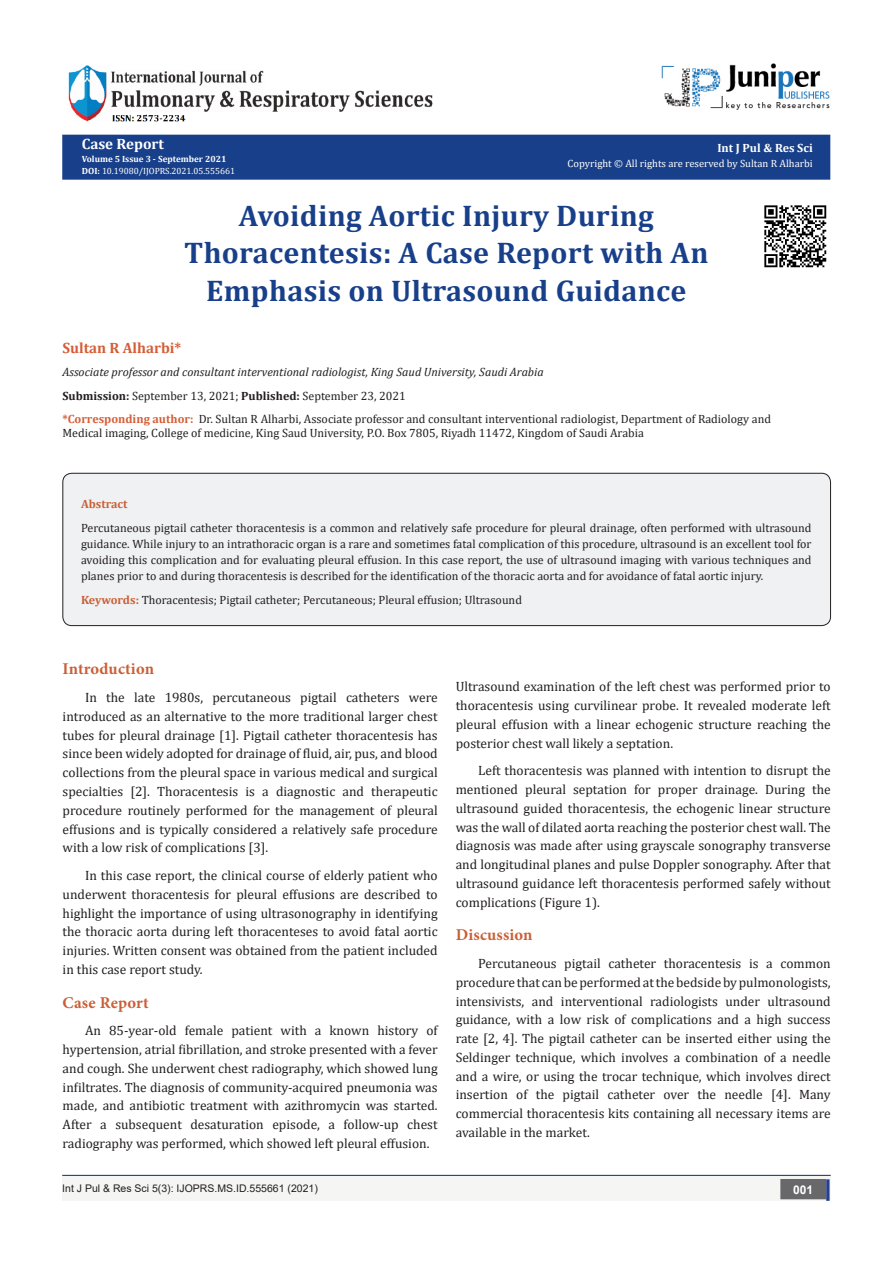
<style>
.page{position:relative;width:893px;height:1263px;background:#fff}
.page>*{position:absolute;margin:0;border:0;box-sizing:border-box;transform-origin:0 0}
.t1{font:700 30px/37.5px "Cambria";letter-spacing:.01em;color:#183f89;text-align:center}
.t2{font:700 16.5px "Minion Pro";letter-spacing:.01em;color:#ca5f37}
.t3{font:700 15px "Cambria";color:#d55e37}
.t4{font:700 15px "Cambria";color:#fff}
.t5{font:13.5px/18.8px "Cambria";color:#231f20;text-align:justify}
.List_Paragraph{font:12px/15.8px "Cambria";color:#231f20}
.t6{font:italic 12px "Cambria";color:#231f20}
.t7{font:700 12px "Cambria";color:#fff}
.t8{font:700 12px "Cambria";color:#ca5f37}
.t9{font:700 12px "Arial";color:#fff}
.t10{font:10.5px "Cambria";color:#fff}
.t11{font:10.5px "Arial";color:#231f20}
.t12{font:9px "Cambria";color:#fff}
.t13{font:700 9px "Cambria";color:#fff}
.s1{font-weight:700}
.s2{font-weight:700;color:#d55e37}
.s3{font-weight:700;color:#ca5f37}
</style>
<div class="page">
<div style="left:62px;top:1175px;width:494px;height:26px;background:#f5f5f4"></div>
<div style="left:503px;top:1176px;width:328px;height:25px;background:#f5f5f4"></div>
<div style="left:781px;top:1180px;width:44px;height:18px;background:#68676a"></div>
<div style="left:780px;top:1179px;width:46px;height:20px;border:2px solid #68676a"></div>
<div style="left:826px;top:1179px;width:3px;height:22px;background:#253f8e;border:2px solid #253f8e"></div>
<hr style="left:62px;top:1175px;width:769px;height:1px;background:#253f8e">
<div style="left:63px;top:135px;width:767px;height:44px;background:#183f89"></div>
<div style="left:62px;top:135px;width:768px;height:45px;border:2px solid #183f89"></div>
<img style="left:662px;top:63px;width:168px;height:47px">
<img style="left:68px;top:65px;width:365px;height:57px">
<img style="left:764px;top:205px;width:63px;height:63px">
<div style="left:63px;top:473px;width:767px;height:153px;background:#f0f1f2;border-radius:9px"></div>
<div style="left:63px;top:473px;width:768px;height:153px;border:1px solid #231f20;border-radius:9px"></div>
<p class="t4" style="left:82px;top:133px;width:84px">Case Report</p>
<p class="t13" style="left:82px;top:152px;width:146px">Volume 5 Issue 3 - September 2021</p>
<p class="t12" style="left:82px;top:165px;width:155px"><span class="s1">DOI:</span> 10.19080/IJOPRS.2021.05.555661</p>
<p class="t7" style="left:717px;top:139px;width:97px">Int J Pul &amp; Res Sci</p>
<p class="t10" style="left:568px;top:158px;width:247px">Copyright © All rights are reserved by Sultan R Alharbi</p>
<p class="t1" style="left:184px;top:196px;width:526px">Avoiding Aortic Injury During<br>Thoracentesis: A Case Report with An<br>Emphasis on Ultrasound Guidance</p>
<p class="t3" style="left:62px;top:337px;width:120px">Sultan R Alharbi*</p>
<p class="t6" style="left:62px;top:364px;width:483px">Associate professor and consultant interventional radiologist, King Saud University, Saudi Arabia</p>
<p class="List_Paragraph" style="left:62px;top:387px;width:345px"><span class="s1">Submission:</span> September 13, 2021; <span class="s1">Published:</span> September 23, 2021</p>
<p class="List_Paragraph" style="left:62px;top:412px;width:710px;line-height:14.4px"><span class="s2">*Corresponding author:</span> Dr. Sultan R Alharbi, Associate professor and consultant interventional radiologist, Department of Radiology and<br>Medical imaging, College of medicine, King Saud University, P.O. Box 7805, Riyadh 11472, Kingdom of Saudi Arabia</p>
<p class="t8" style="left:81px;top:495px;width:48px">Abstract</p>
<p class="List_Paragraph" style="left:81px;top:520px;width:732px;text-align:justify">Percutaneous pigtail catheter thoracentesis is a common and relatively safe procedure for pleural drainage, often performed with ultrasound guidance. While injury to an intrathoracic organ is a rare and sometimes fatal complication of this procedure, ultrasound is an excellent tool for avoiding this complication and for evaluating pleural effusion. In this case report, the use of ultrasound imaging with various techniques and planes prior to and during thoracentesis is described for the identification of the thoracic aorta and for avoidance of fatal aortic injury.</p>
<p class="List_Paragraph" style="left:81px;top:592px;width:442px"><span class="s3">Keywords:</span> Thoracentesis; Pigtail catheter; Percutaneous; Pleural effusion; Ultrasound</p>
<p class="t2" style="left:63px;top:657px;width:93px">Introduction</p>
<p class="t5" style="left:63px;top:688px;width:377px;text-indent:22px">In the late 1980s, percutaneous pigtail catheters were introduced as an alternative to the more traditional larger chest tubes for pleural drainage [1]. Pigtail catheter thoracentesis has since been widely adopted for drainage of fluid, air, pus, and blood collections from the pleural space in various medical and surgical specialties [2]. Thoracentesis is a diagnostic and therapeutic procedure routinely performed for the management of pleural effusions and is typically considered a relatively safe procedure with a low risk of complications [3].</p>
<p class="t5" style="left:63px;top:866px;width:377px;text-indent:22px">In this case report, the clinical course of elderly patient who underwent thoracentesis for pleural effusions are described to highlight the importance of using ultrasonography in identifying the thoracic aorta during left thoracenteses to avoid fatal aortic injuries. Written consent was obtained from the patient included in this case report study.</p>
<p class="t2" style="left:63px;top:990px;width:88px">Case Report</p>
<p class="t5" style="left:63px;top:1021px;width:377px;text-indent:22px">An 85-year-old female patient with a known history of hypertension, atrial fibrillation, and stroke presented with a fever and cough. She underwent chest radiography, which showed lung infiltrates. The diagnosis of community-acquired pneumonia was made, and antibiotic treatment with azithromycin was started.<br>After a subsequent desaturation episode, a follow-up chest radiography was performed, which showed left pleural effusion.</p>
<p class="t5" style="left:456px;top:677px;width:377px">Ultrasound examination of the left chest was performed prior to thoracentesis using curvilinear probe. It revealed moderate left pleural effusion with a linear echogenic structure reaching the posterior chest wall likely a septation.</p>
<p class="t5" style="left:456px;top:761px;width:377px;text-indent:22px">Left thoracentesis was planned with intention to disrupt the mentioned pleural septation for proper drainage. During the ultrasound guided thoracentesis, the echogenic linear structure was the wall of dilated aorta reaching the posterior chest wall. The diagnosis was made after using grayscale sonography transverse and longitudinal planes and pulse Doppler sonography. After that ultrasound guidance left thoracentesis performed safely without complications (Figure 1).</p>
<p class="t2" style="left:456px;top:923px;width:78px">Discussion</p>
<p class="t5" style="left:456px;top:954px;width:377px;text-indent:22px">Percutaneous pigtail catheter thoracentesis is a common procedure that can be performed at the bedside by pulmonologists, intensivists, and interventional radiologists under ultrasound guidance, with a low risk of complications and a high success rate [2, 4]. The pigtail catheter can be inserted either using the Seldinger technique, which involves a combination of a needle and a wire, or using the trocar technique, which involves direct insertion of the pigtail catheter over the needle [4]. Many commercial thoracentesis kits containing all necessary items are available in the market.</p>
<p class="t11" style="left:62px;top:1181px;width:257px">Int J Pul &amp; Res Sci 5(3): IJOPRS.MS.ID.555661 (2021)</p>
<p class="t9" style="left:793px;top:1181px;width:22px">001</p>
</div>
